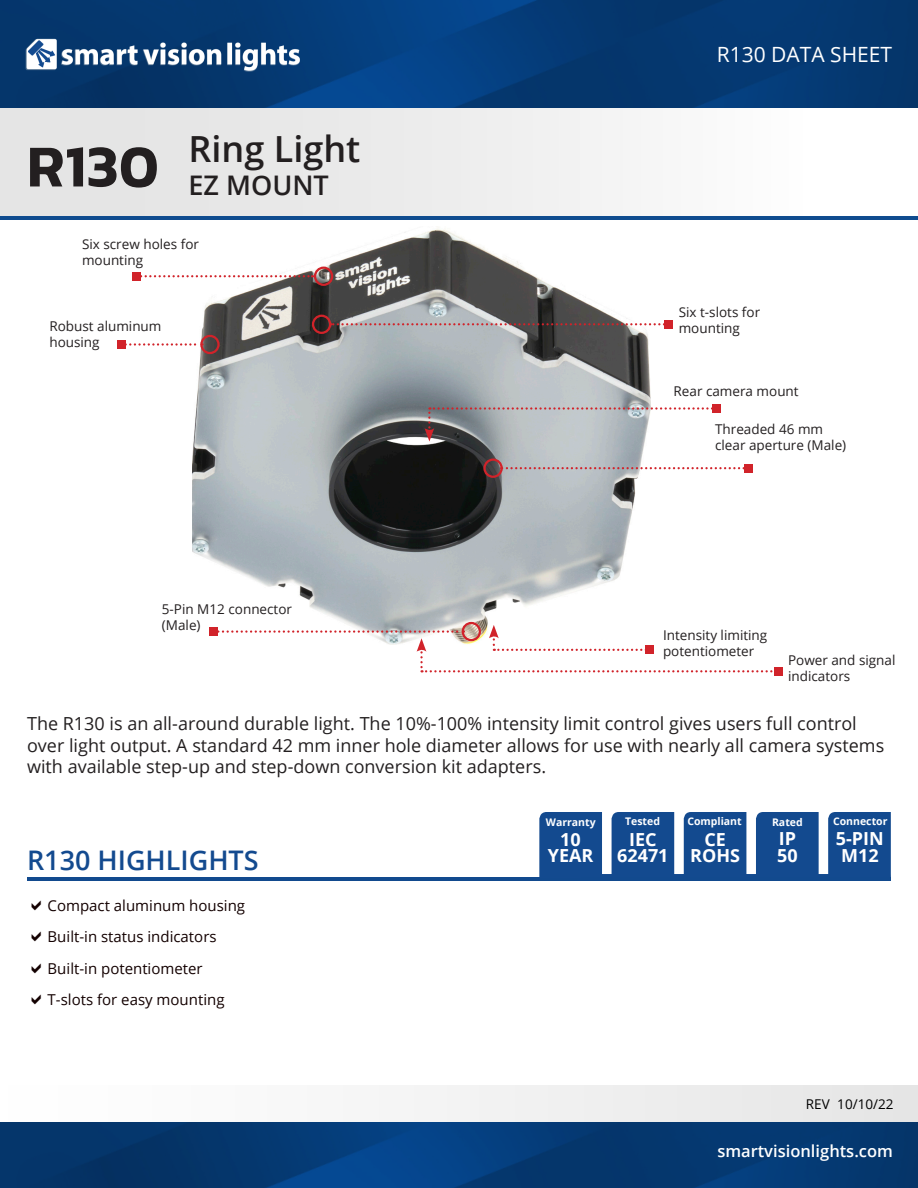
<style>
.page{position:relative;width:918px;height:1188px;background:#fff}
.page>*{position:absolute;margin:0;border:0;box-sizing:border-box;transform-origin:0 0}
.t1{font:600 60px "Kanit";color:#231f20}
.t2{font:600 36px "Open Sans";color:#231f20}
.t3{font:600 27px "Open Sans";color:#134a8f}
.t4{font:600 27px "Open Sans";color:#231f20}
.t5{font:21px "Open Sans";color:#fff}
.body_text{font:18px/21.6px "Open Sans";color:#231f20}
.t6{font:700 18px "Open Sans";color:#fff}
.t7{font:600 16.5px "Open Sans";color:#fff}
.t8{font:15px "Open Sans";color:#130000}
.t9{font:13.5px/16.2px "Open Sans";color:#231f20}
.t10{font:13.5px "Open Sans";color:#000}
.t11{font:700 10.5px "Open Sans";color:#fff}
</style>
<div class="page">
<div style="left:0;top:1085px;width:918px;height:38px;background:#f3f3f3"></div>
<img style="left:0;top:0;width:918px;height:108px">
<img style="left:0;top:1123px;width:918px;height:65px">
<div style="left:0;top:108px;width:918px;height:108px;background:linear-gradient(to right,#e0e0e0,#fff)"></div>
<hr style="left:0;top:216px;width:918px;height:4px;background:#0f4c8f">
<img style="left:193px;top:228px;width:457px;height:397px">
<hr style="left:27px;top:877px;width:864px;height:3px;background:#124a8e">
<svg style="left:539px;top:812px;width:352px;height:65px;background:#2c5d9b"></svg>
<svg style="left:126px;top:343px;width:74px;height:3px"></svg>
<div style="left:117px;top:340px;width:9px;height:9px;background:#d1232a"></div>
<div style="left:200px;top:335px;width:20px;height:19px;border:2px solid #d1232a;border-radius:50%"></div>
<svg style="left:503px;top:467px;width:241px;height:2px"></svg>
<div style="left:744px;top:464px;width:9px;height:9px;background:#d1232a"></div>
<div style="left:483px;top:459px;width:20px;height:19px;border:2px solid #d1232a;border-radius:50%"></div>
<svg style="left:331px;top:323px;width:333px;height:2px"></svg>
<div style="left:664px;top:320px;width:9px;height:9px;background:#d1232a"></div>
<div style="left:312px;top:315px;width:19px;height:19px;border:2px solid #d1232a;border-radius:50%"></div>
<div style="left:209px;top:627px;width:9px;height:9px;background:#d1232a"></div>
<div style="left:462px;top:622px;width:19px;height:19px;border:2px solid #d1232a;border-radius:50%"></div>
<svg style="left:141px;top:275px;width:172px;height:2px"></svg>
<div style="left:132px;top:272px;width:9px;height:9px;background:#d1232a"></div>
<div style="left:314px;top:267px;width:19px;height:19px;border:2px solid #d1232a;border-radius:50%"></div>
<div style="left:774px;top:667px;width:9px;height:9px;background:#d1232a"></div>
<svg style="left:218px;top:625px;width:555px;height:47px"></svg>
<div style="left:645px;top:645px;width:9px;height:9px;background:#d1232a"></div>
<svg style="left:425px;top:407px;width:287px;height:35px"></svg>
<div style="left:712px;top:404px;width:9px;height:9px;background:#d1232a"></div>
<p class="t1" style="left:27px;top:120px;width:133px">R130</p>
<p class="t2" style="left:189px;top:124px;width:173px">Ring Light</p>
<p class="t4" style="left:189px;top:166px;width:142px">EZ MOUNT</p>
<p class="t9" style="left:82px;top:236px;width:118px">Six screw holes for mounting</p>
<p class="t9" style="left:49px;top:318px;width:114px">Robust aluminum housing</p>
<p class="t9" style="left:162px;top:601px;width:132px">5-Pin M12 connector (Male)</p>
<p class="t5" style="left:717px;top:40px;width:177px">R130 DATA SHEET</p>
<p class="t9" style="left:679px;top:304px;width:83px">Six t-slots for</p>
<p class="t9" style="left:679px;top:320px;width:63px">mounting</p>
<p class="t9" style="left:674px;top:382px;width:127px">Rear camera mount</p>
<p class="t9" style="left:715px;top:420px;width:110px">Threaded 46 mm</p>
<p class="t9" style="left:715px;top:437px;width:133px">clear aperture (Male)</p>
<p class="t9" style="left:663px;top:626px;width:106px">Intensity limiting potentiometer</p>
<p class="t9" style="left:788px;top:651px;width:109px">Power and signal</p>
<p class="t9" style="left:788px;top:668px;width:64px">indicators</p>
<p class="body_text" style="left:27px;top:712px;width:859px">The R130 is an all-around durable light. The 10%-100% intensity limit control gives users full control over light output. A standard 42 mm inner hole diameter allows for use with nearly all camera systems with available step-up and step-down conversion kit adapters.</p>
<p class="t3" style="left:27px;top:841px;width:233px">R130 HIGHLIGHTS</p>
<p class="t8" style="left:48px;top:895px;width:199px">Compact aluminum housing</p>
<p class="t8" style="left:48px;top:927px;width:171px">Built-in status indicators</p>
<p class="t8" style="left:48px;top:958px;width:157px">Built-in potentiometer</p>
<p class="t8" style="left:48px;top:989px;width:178px">T-slots for easy mounting</p>
<p class="t11" style="left:546px;top:814px;width:51px">Warranty</p>
<p class="t11" style="left:625px;top:814px;width:36px">Tested</p>
<p class="t11" style="left:687px;top:814px;width:56px">Compliant</p>
<p class="t11" style="left:772px;top:814px;width:32px">Rated</p>
<p class="t11" style="left:833px;top:814px;width:56px">Connector</p>
<p class="t6" style="left:560px;top:826px;width:22px">10</p>
<p class="t6" style="left:548px;top:843px;width:47px">YEAR</p>
<p class="t6" style="left:629px;top:826px;width:29px">IEC</p>
<p class="t6" style="left:617px;top:843px;width:53px">62471</p>
<p class="t6" style="left:704px;top:826px;width:23px">CE</p>
<p class="t6" style="left:690px;top:843px;width:51px">ROHS</p>
<p class="t6" style="left:779px;top:826px;width:19px">IP</p>
<p class="t6" style="left:777px;top:843px;width:22px">50</p>
<p class="t6" style="left:836px;top:826px;width:49px">5-PIN</p>
<p class="t6" style="left:841px;top:843px;width:39px">M12</p>
<p class="t10" style="left:806px;top:1094px;width:89px">REV 10/10/22</p>
<p class="t7" style="left:717px;top:1139px;width:177px">smartvisionlights.com</p>
</div>
